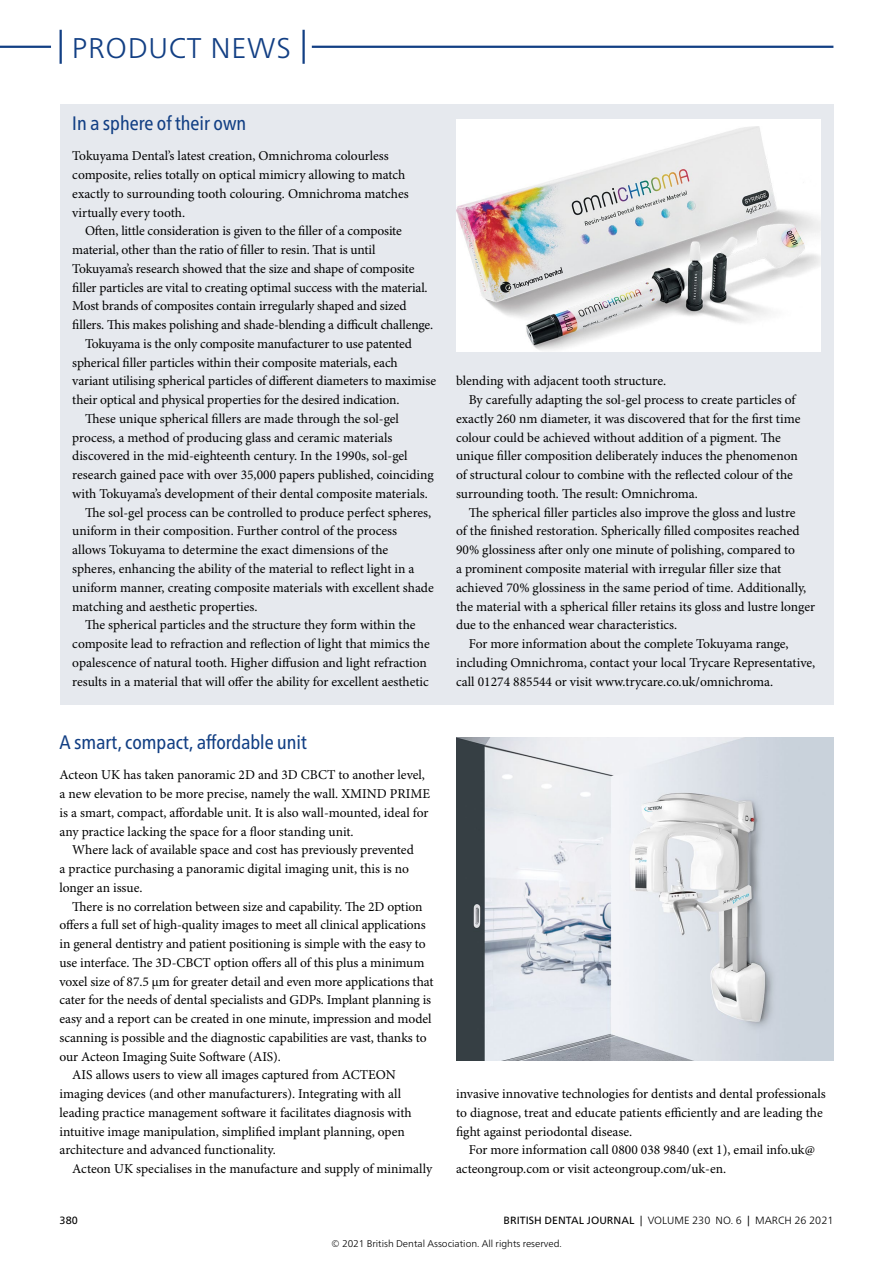
<style>
.page{position:relative;width:893px;height:1263px;background:#fff}
.page>*{position:absolute;margin:0;border:0;box-sizing:border-box;transform-origin:0 0}
.t1{font:300 28.5px "Frutiger Neue LT Pro";letter-spacing:.025em;color:#123f84}
.Title_9_Cnd_13pt_286{font:19.5px "Frutiger Neue LT Pro Cn Rg 2";color:#123f84}
.Title_9_Cnd_13pt_286-2{font:condensed 19.5px "Frutiger Neue LT Pro";color:#123f84}
.Para_9pt_ragged{font:13.5px/18.8px "Minion Pro";letter-spacing:-.005em;color:#000}
.Para_9pt_ragged_1st{font:13.5px/18.8px "Minion Pro";color:#000}
.t2{font:300 10.5px "Frutiger Neue LT Pro";letter-spacing:.005em;color:#000}
.t3{font:10.5px "Frutiger Neue LT Pro";color:#000}
.t4{font:300 9.75px "Frutiger Neue LT Pro";color:#000}
.s1{font-weight:400}
</style>
<div class="page">
<div style="left:60px;top:104px;width:773px;height:600px;background:#e6e9ee"></div>
<img style="left:456px;top:737px;width:377px;height:323px">
<div style="left:456px;top:120px;width:365px;height:231px;background:#fff"></div>
<img style="left:456px;top:126px;width:365px;height:224px">
<hr style="left:0;top:46px;width:51px;height:2px;background:#123f84">
<hr style="left:312px;top:46px;width:521px;height:2px;background:#123f84">
<hr style="left:60px;top:30px;width:2px;height:34px;background:#123f84">
<hr style="left:302px;top:30px;width:3px;height:34px;background:#123f84">
<h1 class="t1" style="left:72px;top:31px;width:221px">PRODUCT NEWS</h1>
<p class="Title_9_Cnd_13pt_286-2" style="left:72px;top:112px;width:175px">In a sphere of their own</p>
<p class="Para_9pt_ragged_1st" style="left:72px;top:147px;width:338px">Tokuyama Dental’s latest creation, Omnichroma colourless composite, relies totally on optical mimicry allowing to match exactly to surrounding tooth colouring. Omnichroma matches virtually every tooth.</p>
<p class="Para_9pt_ragged" style="left:72px;top:222px;width:362px;text-indent:13px">Often, little consideration is given to the filler of a composite material, other than the ratio of filler to resin. That is until Tokuyama’s research showed that the size and shape of composite filler particles are vital to creating optimal success with the material.<br>Most brands of composites contain irregularly shaped and sized fillers. This makes polishing and shade-blending a difficult challenge.</p>
<p class="Para_9pt_ragged" style="left:72px;top:335px;width:365px;text-indent:13px">Tokuyama is the only composite manufacturer to use patented spherical filler particles within their composite materials, each variant utilising spherical particles of different diameters to maximise their optical and physical properties for the desired indication.</p>
<p class="Para_9pt_ragged" style="left:72px;top:410px;width:363px;text-indent:13px">These unique spherical fillers are made through the sol-gel process, a method of producing glass and ceramic materials discovered in the mid-eighteenth century. In the 1990s, sol-gel research gained pace with over 35,000 papers published, coinciding with Tokuyama’s development of their dental composite materials.</p>
<p class="Para_9pt_ragged" style="left:72px;top:504px;width:363px;text-indent:13px">The sol-gel process can be controlled to produce perfect spheres, uniform in their composition. Further control of the process allows Tokuyama to determine the exact dimensions of the spheres, enhancing the ability of the material to reflect light in a uniform manner, creating composite materials with excellent shade matching and aesthetic properties.</p>
<p class="Para_9pt_ragged" style="left:72px;top:616px;width:359px;text-align:center">The spherical particles and the structure they form within the composite lead to refraction and reflection of light that mimics the opalescence of natural tooth. Higher diffusion and light refraction results in a material that will offer the ability for excellent aesthetic</p>
<p class="Title_9_Cnd_13pt_286" style="left:60px;top:731px;width:249px">A smart, compact, affordable unit</p>
<p class="Para_9pt_ragged_1st" style="left:60px;top:766px;width:372px">Acteon UK has taken panoramic 2D and 3D CBCT to another level, a new elevation to be more precise, namely the wall. XMIND PRIME is a smart, compact, affordable unit. It is also wall-mounted, ideal for any practice lacking the space for a floor standing unit.</p>
<p class="Para_9pt_ragged" style="left:60px;top:841px;width:356px;text-indent:13px">Where lack of available space and cost has previously prevented a practice purchasing a panoramic digital imaging unit, this is no longer an issue.</p>
<p class="Para_9pt_ragged" style="left:60px;top:897px;width:375px;text-indent:13px">There is no correlation between size and capability. The 2D option offers a full set of high-quality images to meet all clinical applications in general dentistry and patient positioning is simple with the easy to use interface. The 3D-CBCT option offers all of this plus a minimum voxel size of 87.5 µm for greater detail and even more applications that cater for the needs of dental specialists and GDPs. Implant planning is easy and a report can be created in one minute, impression and model scanning is possible and the diagnostic capabilities are vast, thanks to our Acteon Imaging Suite Software (AIS).</p>
<p class="Para_9pt_ragged" style="left:60px;top:1066px;width:354px;text-indent:13px">AIS allows users to view all images captured from ACTEON imaging devices (and other manufacturers). Integrating with all leading practice management software it facilitates diagnosis with intuitive image manipulation, simplified implant planning, open architecture and advanced functionality.</p>
<p class="Para_9pt_ragged" style="left:72px;top:1160px;width:361px">Acteon UK specialises in the manufacture and supply of minimally</p>
<p class="Para_9pt_ragged" style="left:456px;top:372px;width:212px">blending with adjacent tooth structure.</p>
<p class="Para_9pt_ragged" style="left:456px;top:391px;width:346px;text-indent:13px">By carefully adapting the sol-gel process to create particles of exactly 260 nm diameter, it was discovered that for the first time colour could be achieved without addition of a pigment. The unique filler composition deliberately induces the phenomenon of structural colour to combine with the reflected colour of the surrounding tooth. The result: Omnichroma.</p>
<p class="Para_9pt_ragged" style="left:456px;top:504px;width:361px;text-indent:13px">The spherical filler particles also improve the gloss and lustre<br>of the finished restoration. Spherically filled composites reached 90% glossiness after only one minute of polishing, compared to<br>a prominent composite material with irregular filler size that achieved 70% glossiness in the same period of time. Additionally, the material with a spherical filler retains its gloss and lustre longer due to the enhanced wear characteristics.</p>
<p class="Para_9pt_ragged" style="left:456px;top:635px;width:361px;text-indent:13px">For more information about the complete Tokuyama range, including Omnichroma, contact your local Trycare Representative, call 01274 885544 or visit www.trycare.co.uk/omnichroma.</p>
<p class="Para_9pt_ragged" style="left:456px;top:1085px;width:371px">invasive innovative technologies for dentists and dental professionals to diagnose, treat and educate patients efficiently and are leading the fight against periodontal disease.</p>
<p class="Para_9pt_ragged" style="left:456px;top:1141px;width:360px;text-indent:13px">For more information call 0800 038 9840 (ext 1), email info.uk@ acteongroup.com or visit acteongroup.com/uk-en.</p>
<p class="t3" style="left:60px;top:1214px;width:20px">380</p>
<p class="t2" style="left:503px;top:1214px;width:331px"><span class="s1">BRITISH DENTAL JOURNAL |</span> VOLUME 230 NO. 6 <span class="s1">|</span> March 26 2021</p>
<p class="t4" style="left:331px;top:1238px;width:232px">© 2021 British Dental Association. All rights reserved.</p>
</div>
